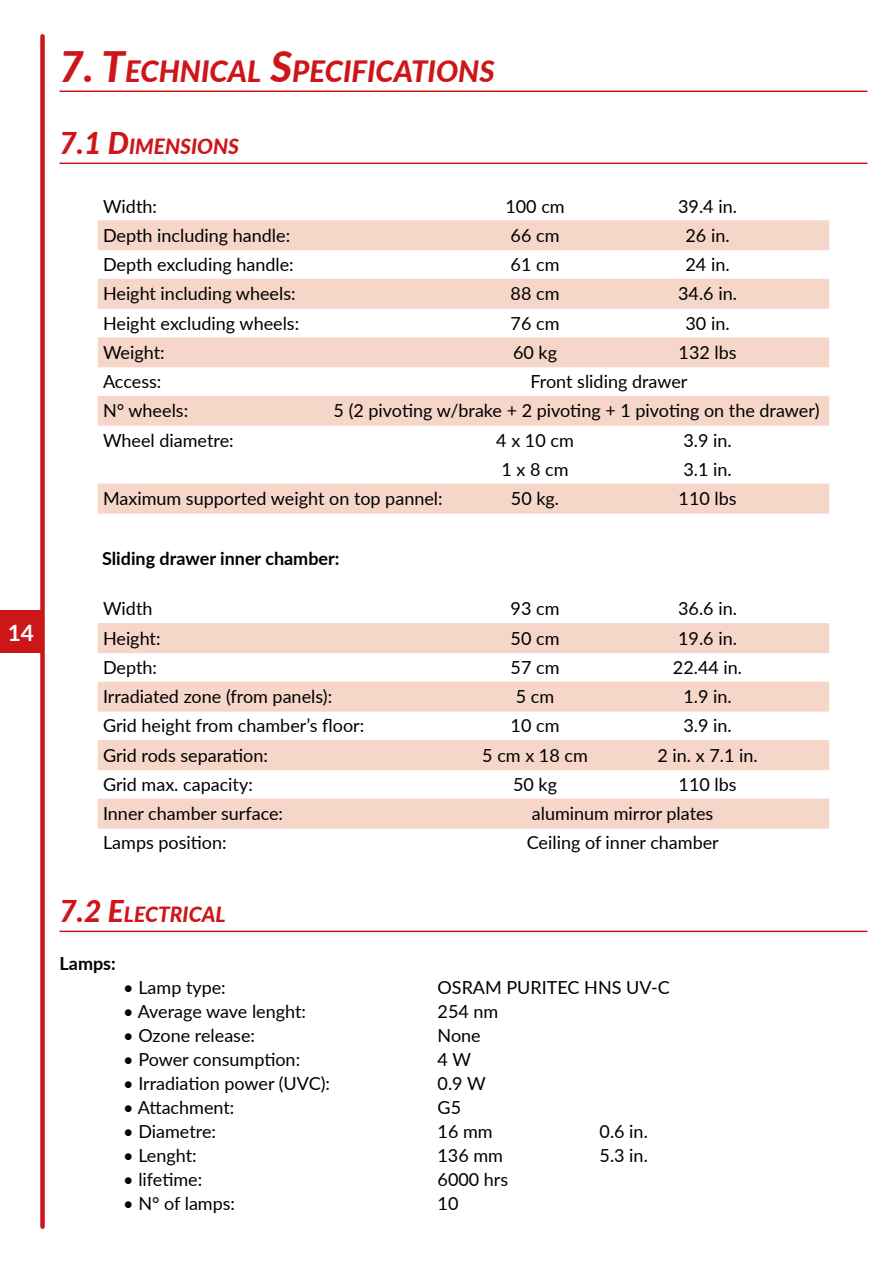
<style>
.page{position:relative;width:893px;height:1263px;background:#fff}
.page>*{position:absolute;margin:0;border:0;box-sizing:border-box;transform-origin:0 0}
.t1{font:italic 800 29.4px "Lato";color:#cd1619}
.t2{font:700 22.5px "Lato";color:#fff}
.t3{font:italic 800 21px "Lato";color:#cd1619}
.t4{font:18px "Lato";color:#000}
.t5{font:700 18px "Lato";color:#000}
.s1{font-size:42px}
.s2{font-size:30px}
</style>
<div class="page">
<div style="left:0;top:610px;width:43px;height:43px;background:#cd1619"></div>
<div style="left:40px;top:36px;width:5px;height:1191px;background:#cd1619"></div>
<hr style="left:60px;top:91px;width:807px;height:1px;background:#cd1619">
<hr style="left:60px;top:163px;width:807px;height:1px;background:#cd1619">
<div style="left:98px;top:220px;width:731px;height:30px;background:#f6d6c9"></div>
<div style="left:98px;top:279px;width:731px;height:30px;background:#f6d6c9"></div>
<div style="left:98px;top:337px;width:731px;height:30px;background:#f6d6c9"></div>
<div style="left:98px;top:396px;width:731px;height:30px;background:#f6d6c9"></div>
<div style="left:98px;top:484px;width:731px;height:30px;background:#f6d6c9"></div>
<div style="left:98px;top:623px;width:731px;height:30px;background:#f6d6c9"></div>
<div style="left:98px;top:682px;width:731px;height:30px;background:#f6d6c9"></div>
<div style="left:98px;top:740px;width:731px;height:30px;background:#f6d6c9"></div>
<div style="left:98px;top:799px;width:731px;height:30px;background:#f6d6c9"></div>
<hr style="left:60px;top:931px;width:807px;height:1px;background:#cd1619">
<p class="t2" style="left:8px;top:616px;width:28px">14</p>
<h1 class="t1" style="left:60px;top:50px;width:437px"><span class="s1">7. T</span>ECHNICA L <span class="s1">S</span>PECIFICATIONS</h1>
<p class="t3" style="left:60px;top:131px;width:181px"><span class="s2">7.1 D</span>IMENSIONS</p>
<p class="t4" style="left:103px;top:193px;width:55px">Width:</p>
<p class="t4" style="left:505px;top:193px;width:61px">100 cm</p>
<p class="t4" style="left:678px;top:193px;width:60px">39.4 in.</p>
<p class="t4" style="left:103px;top:222px;width:189px">Depth including handle:</p>
<p class="t4" style="left:511px;top:222px;width:50px">66 cm</p>
<p class="t4" style="left:685px;top:222px;width:46px">26 in.</p>
<p class="t4" style="left:103px;top:252px;width:192px">Depth excluding handle:</p>
<p class="t4" style="left:511px;top:252px;width:50px">61 cm</p>
<p class="t4" style="left:685px;top:252px;width:46px">24 in.</p>
<p class="t4" style="left:103px;top:281px;width:194px">Height including wheels:</p>
<p class="t4" style="left:511px;top:281px;width:50px">88 cm</p>
<p class="t4" style="left:678px;top:281px;width:60px">34.6 in.</p>
<p class="t4" style="left:103px;top:310px;width:198px">Height excluding wheels:</p>
<p class="t4" style="left:511px;top:310px;width:50px">76 cm</p>
<p class="t4" style="left:685px;top:310px;width:46px">30 in.</p>
<p class="t4" style="left:103px;top:339px;width:63px">Weight:</p>
<p class="t4" style="left:513px;top:339px;width:45px">60 kg</p>
<p class="t4" style="left:679px;top:339px;width:60px">132 lbs</p>
<p class="t4" style="left:103px;top:369px;width:60px">Access:</p>
<p class="t4" style="left:530px;top:369px;width:158px">Front sliding drawer</p>
<p class="t4" style="left:103px;top:398px;width:87px">N° wheels:</p>
<p class="t4" style="left:334px;top:398px;width:487px">5 (2 pivoting w/brake + 2 pivoting + 1 pivoting on the drawer)</p>
<p class="t4" style="left:103px;top:427px;width:132px">Wheel diametre:</p>
<p class="t4" style="left:496px;top:427px;width:79px">4 x 10 cm</p>
<p class="t4" style="left:683px;top:427px;width:50px">3.9 in.</p>
<p class="t4" style="left:501px;top:456px;width:69px">1 x 8 cm</p>
<p class="t4" style="left:683px;top:456px;width:50px">3.1 in.</p>
<p class="t4" style="left:103px;top:486px;width:341px">Maximum supported weight on top pannel:</p>
<p class="t4" style="left:511px;top:486px;width:50px">50 kg.</p>
<p class="t4" style="left:679px;top:486px;width:60px">110 lbs</p>
<p class="t5" style="left:102px;top:545px;width:239px">Sliding drawer inner chamber:</p>
<p class="t4" style="left:103px;top:596px;width:51px">Width</p>
<p class="t4" style="left:511px;top:596px;width:50px">93 cm</p>
<p class="t4" style="left:678px;top:596px;width:60px">36.6 in.</p>
<p class="t4" style="left:103px;top:625px;width:59px">Height:</p>
<p class="t4" style="left:511px;top:625px;width:50px">50 cm</p>
<p class="t4" style="left:678px;top:625px;width:60px">19.6 in.</p>
<p class="t4" style="left:103px;top:654px;width:56px">Depth:</p>
<p class="t4" style="left:511px;top:654px;width:50px">57 cm</p>
<p class="t4" style="left:673px;top:654px;width:71px">22.44 in.</p>
<p class="t4" style="left:103px;top:684px;width:231px">Irradiated zone (from panels):</p>
<p class="t4" style="left:516px;top:684px;width:40px">5 cm</p>
<p class="t4" style="left:683px;top:684px;width:50px">1.9 in.</p>
<p class="t4" style="left:103px;top:713px;width:263px">Grid height from chamber’s floor:</p>
<p class="t4" style="left:511px;top:713px;width:50px">10 cm</p>
<p class="t4" style="left:683px;top:713px;width:50px">3.9 in.</p>
<p class="t4" style="left:103px;top:742px;width:166px">Grid rods separation:</p>
<p class="t4" style="left:482px;top:742px;width:107px">5 cm x 18 cm</p>
<p class="t4" style="left:657px;top:742px;width:102px">2 in. x 7.1 in.</p>
<p class="t4" style="left:103px;top:771px;width:151px">Grid max. capacity:</p>
<p class="t4" style="left:513px;top:771px;width:45px">50 kg</p>
<p class="t4" style="left:679px;top:771px;width:60px">110 lbs</p>
<p class="t4" style="left:103px;top:801px;width:182px">Inner chamber surface:</p>
<p class="t4" style="left:532px;top:801px;width:183px">aluminum mirror plates</p>
<p class="t4" style="left:103px;top:830px;width:125px">Lamps position:</p>
<p class="t4" style="left:527px;top:830px;width:194px">Ceiling of inner chamber</p>
<p class="t3" style="left:60px;top:899px;width:168px"><span class="s2">7.2 E</span>LECTRICA L</p>
<p class="t5" style="left:60px;top:950px;width:58px">Lamps:</p>
<p class="t4" style="left:123px;top:975px;width:104px">• Lamp type:</p>
<p class="t4" style="left:438px;top:975px;width:234px">OSRAM PURITEC HNS UV-C</p>
<p class="t4" style="left:123px;top:999px;width:184px">• Average wave lenght:</p>
<p class="t4" style="left:438px;top:999px;width:62px">254 nm</p>
<p class="t4" style="left:123px;top:1023px;width:133px">• Ozone release:</p>
<p class="t4" style="left:438px;top:1023px;width:45px">None</p>
<p class="t4" style="left:123px;top:1047px;width:178px">• Power consumption:</p>
<p class="t4" style="left:438px;top:1047px;width:35px">4 W</p>
<p class="t4" style="left:123px;top:1071px;width:208px">• Irradiation power (UVC):</p>
<p class="t4" style="left:438px;top:1071px;width:50px">0.9 W</p>
<p class="t4" style="left:123px;top:1095px;width:113px">• Attachment:</p>
<p class="t4" style="left:438px;top:1095px;width:25px">G5</p>
<p class="t4" style="left:123px;top:1119px;width:94px">• Diametre:</p>
<p class="t4" style="left:438px;top:1119px;width:57px">16 mm</p>
<p class="t4" style="left:600px;top:1119px;width:50px">0.6 in.</p>
<p class="t4" style="left:123px;top:1143px;width:75px">• Lenght:</p>
<p class="t4" style="left:438px;top:1143px;width:67px">136 mm</p>
<p class="t4" style="left:600px;top:1143px;width:50px">5.3 in.</p>
<p class="t4" style="left:123px;top:1167px;width:80px">• lifetime:</p>
<p class="t4" style="left:438px;top:1167px;width:72px">6000 hrs</p>
<p class="t4" style="left:123px;top:1191px;width:113px">• N° of lamps:</p>
<p class="t4" style="left:438px;top:1191px;width:22px">10</p>
</div>
